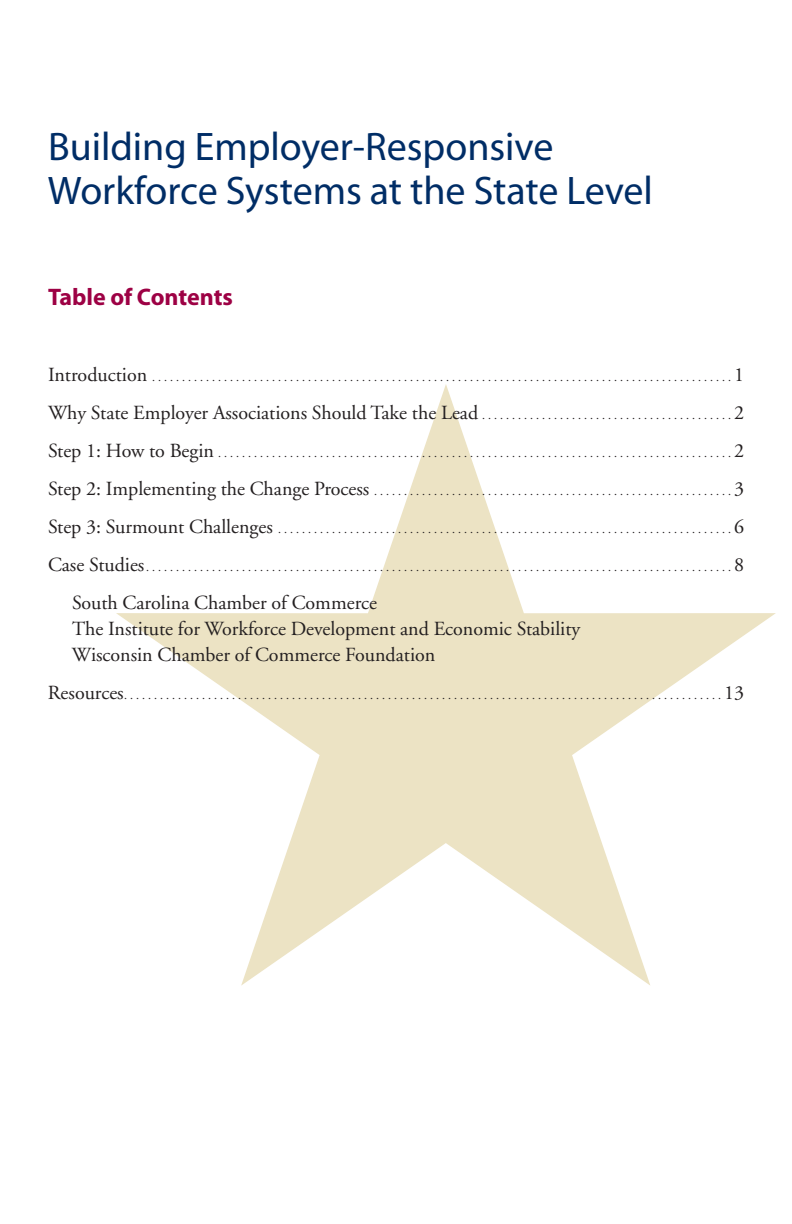
<style>
.page{position:relative;width:792px;height:1224px;background:#fff}
.page>*{position:absolute;margin:0;border:0;box-sizing:border-box;transform-origin:0 0}
.t1{font:40px/44px "Myriad";color:#002d66}
.t2{font:700 24px "Myriad";color:#9d0144}
.t3{font:20px/26px "Adobe Garamond";color:#231f20}
.t4{font:12px "Adobe Garamond";color:#231f20}
.s1{font-size:20px}
.s2{font-size:12px}
</style>
<div class="page">
<svg style="left:116px;top:384px;width:660px;height:602px"></svg>
<h1 class="t1" style="left:48px;top:128px;width:607px">Building Employer-Responsive<br>Workforce Systems at the State Level</h1>
<h2 class="t2" style="left:48px;top:288px;width:186px">Table of Contents</h2>
<p class="t4" style="left:48px;top:372px;width:697px"><span class="s1">Introduction</span> .................................................................................................<span class="s1">1</span></p>
<h3 class="t3" style="left:48px;top:401px;width:697px">WhyStateEmployerAssociationsShouldTaketheLead<span class="s2">..........................................</span>2</h3>
<p class="t4" style="left:48px;top:448px;width:697px"><span class="s1">Step1:HowtoBegin</span>......................................................................................<span class="s1">2</span></p>
<p class="t4" style="left:48px;top:486px;width:697px"><span class="s1">Step2:ImplementingtheChangeProcess</span> ............................................................<span class="s1">3</span></p>
<p class="t4" style="left:48px;top:524px;width:697px"><span class="s1">Step3:SurmountChallenges</span> ............................................................................<span class="s1">6</span></p>
<p class="t4" style="left:48px;top:562px;width:697px"><span class="s1">CaseStudies</span>..................................................................................................<span class="s1">8</span></p>
<h3 class="t3" style="left:72px;top:591px;width:510px">South Carolina Chamber of Commerce<br>The Institute for Workforce Development and Economic Stability<br>Wisconsin Chamber of Commerce Foundation</h3>
<p class="t4" style="left:48px;top:690px;width:698px"><span class="s1">Resources</span>....................................................................................................<span class="s1">13</span></p>
</div>
